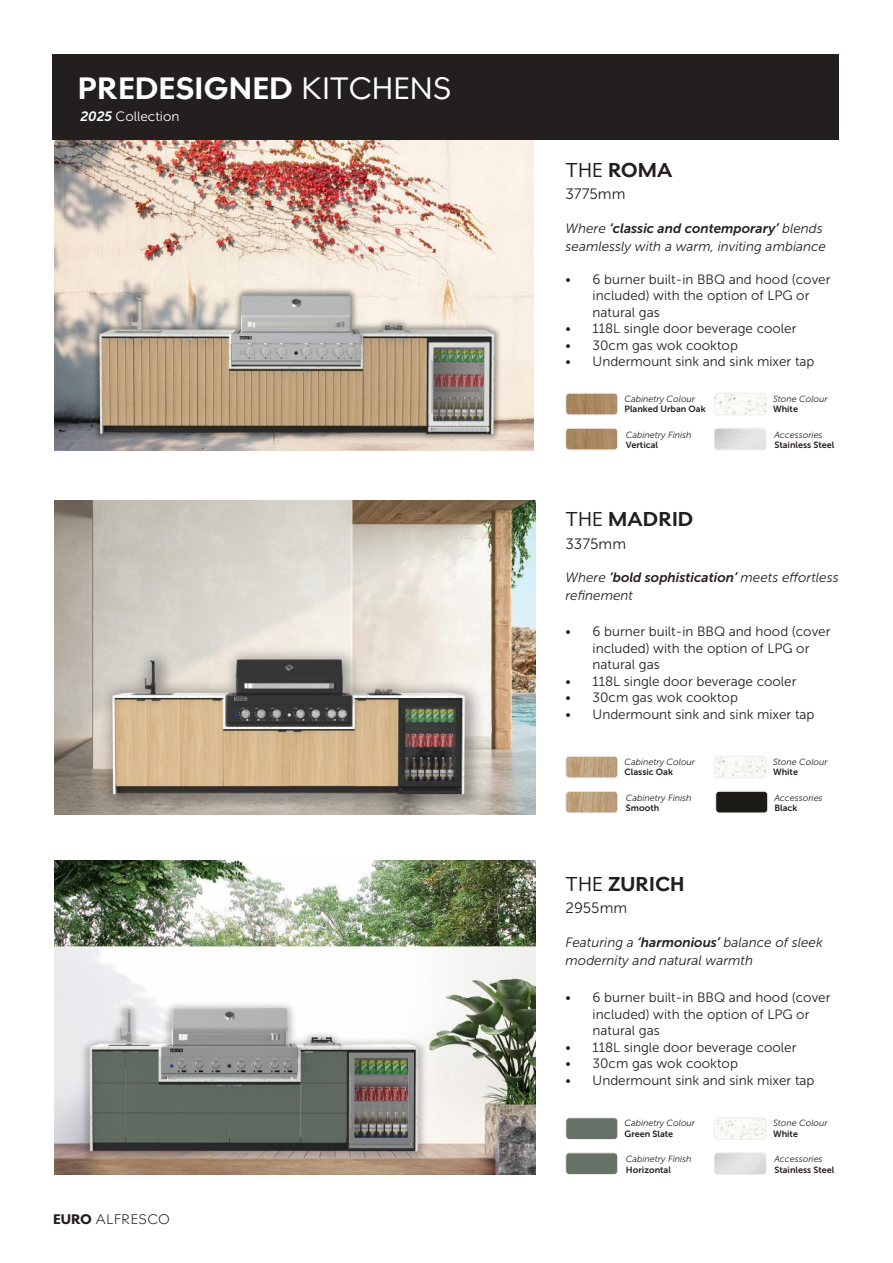
<style>
.page{position:relative;width:893px;height:1263px;background:#fff}
.page>*{position:absolute;margin:0;border:0;box-sizing:border-box;transform-origin:0 0}
.t1{font:700 30px "Widescreen";color:#fff}
.t2{font:700 19.5px "Widescreen";color:#241f1f}
.t3{font:15px "Museo Sans 300";color:#241f1f}
.t4{font:13.5px/16.5px "Museo Sans 300";color:#241f1f}
.t5{font:italic 13.5px/18px "Museo Sans 300";color:#241f1f}
.t6{font:italic 13.5px "Museo Sans 700";color:#241f1f}
.t7{font:13.5px "Museo Sans 300";color:#fff}
.t8{font:300 13.5px "Widescreen";letter-spacing:.03em;color:#241f1f}
.t9{font:italic 9px "Museo Sans 300";color:#241f1f}
.t10{font:9px "Museo Sans 700";color:#241f1f}
.s1{font-weight:400}
.s2{font-family:"Museo Sans 700";font-style:italic}
.s3{font-weight:800}
.s4{font-family:"Museo Sans 300"}
.s5{font-family:"Museo Sans 700"}
</style>
<div class="page">
<img style="left:54px;top:139px;width:480px;height:312px">
<div style="left:53px;top:54px;width:786px;height:85px;background:#241f1f"></div>
<img style="left:54px;top:500px;width:481px;height:314px">
<img style="left:54px;top:861px;width:481px;height:313px">
<img style="left:566px;top:393px;width:52px;height:22px">
<div style="left:566px;top:393px;width:52px;height:22px;border:1px solid #f0efee;border-radius:4px"></div>
<img style="left:567px;top:428px;width:51px;height:22px">
<div style="left:565px;top:428px;width:53px;height:22px;border:1px solid #f0efee;border-radius:4px"></div>
<img style="left:715px;top:393px;width:51px;height:22px">
<div style="left:714px;top:393px;width:52px;height:22px;border:1px solid #f0efee;border-radius:4px"></div>
<div style="left:714px;top:428px;width:52px;height:22px;border:1px solid #f0efee;border-radius:4px"></div>
<img style="left:566px;top:756px;width:52px;height:22px">
<div style="left:566px;top:756px;width:52px;height:22px;border:1px solid #f0efee;border-radius:4px"></div>
<img style="left:567px;top:791px;width:51px;height:22px">
<div style="left:565px;top:791px;width:53px;height:22px;border:1px solid #f0efee;border-radius:4px"></div>
<img style="left:714px;top:756px;width:52px;height:22px">
<div style="left:714px;top:756px;width:52px;height:22px;border:1px solid #f0efee;border-radius:4px"></div>
<img style="left:717px;top:791px;width:51px;height:22px">
<div style="left:715px;top:791px;width:53px;height:22px;border:1px solid #f0efee;border-radius:4px"></div>
<img style="left:566px;top:1118px;width:50px;height:21px">
<div style="left:566px;top:1117px;width:52px;height:23px;border:1px solid #f0efee;border-radius:4px"></div>
<img style="left:567px;top:1154px;width:49px;height:19px">
<div style="left:565px;top:1152px;width:53px;height:23px;border:1px solid #f0efee;border-radius:4px"></div>
<img style="left:716px;top:1118px;width:50px;height:21px">
<div style="left:714px;top:1117px;width:52px;height:23px;border:1px solid #f0efee;border-radius:4px"></div>
<div style="left:714px;top:1152px;width:52px;height:23px;border:1px solid #f0efee;border-radius:4px"></div>
<h1 class="t1" style="left:78px;top:68px;width:375px">PREDESIGNED <span class="s1">KITCHENS</span></h1>
<p class="t7" style="left:80px;top:109px;width:101px"><span class="s2">2025</span> Collection</p>
<p class="t8" style="left:53px;top:1210px;width:118px"><span class="s3">EURO</span> ALFRESCO</p>
<h2 class="t2" style="left:566px;top:156px;width:109px"><span class="s1">THE</span> ROMA</h2>
<p class="t3" style="left:566px;top:186px;width:61px">3775mm</p>
<p class="t6" style="left:566px;top:220px;width:259px"><span class="s4">Where</span> ‘classic and contemporary’ <span class="s4">blends</span></p>
<p class="t5" style="left:566px;top:237px;width:262px">seamlessly with a warm, inviting ambiance</p>
<p class="t4" style="left:593px;top:271px;width:239px;text-indent:-27px">• 6 burner built-in BBQ and hood (cover included) with the option of LPG or natural gas</p>
<p class="t4" style="left:566px;top:320px;width:232px">• 118L single door beverage cooler</p>
<p class="t4" style="left:566px;top:337px;width:174px">• 30cm gas wok cooktop</p>
<p class="t4" style="left:566px;top:353px;width:250px">• Undermount sink and sink mixer tap</p>
<p class="t9" style="left:624px;top:394px;width:72px">Cabinetry Colour</p>
<p class="t10" style="left:624px;top:404px;width:83px">Planked Urban Oak</p>
<p class="t9" style="left:626px;top:430px;width:67px">Cabinetry Finish</p>
<p class="t10" style="left:626px;top:440px;width:34px">Vertical</p>
<p class="t9" style="left:773px;top:394px;width:56px">Stone Colour</p>
<p class="t10" style="left:773px;top:404px;width:26px">White</p>
<p class="t9" style="left:774px;top:430px;width:50px">Accessories</p>
<p class="t10" style="left:774px;top:440px;width:61px">Stainless Steel</p>
<h2 class="t2" style="left:566px;top:506px;width:129px"><span class="s1">THE</span> MADRID</h2>
<p class="t3" style="left:566px;top:536px;width:62px">3375mm</p>
<p class="t5" style="left:566px;top:569px;width:275px">Where <span class="s5">‘bold sophistication’</span> meets effortless refinement</p>
<p class="t4" style="left:593px;top:623px;width:239px;text-indent:-27px">• 6 burner built-in BBQ and hood (cover included) with the option of LPG or natural gas</p>
<p class="t4" style="left:566px;top:673px;width:232px">• 118L single door beverage cooler</p>
<p class="t4" style="left:566px;top:689px;width:174px">• 30cm gas wok cooktop</p>
<p class="t4" style="left:566px;top:706px;width:250px">• Undermount sink and sink mixer tap</p>
<p class="t9" style="left:624px;top:757px;width:72px">Cabinetry Colour</p>
<p class="t10" style="left:624px;top:767px;width:50px">Classic Oak</p>
<p class="t9" style="left:626px;top:793px;width:67px">Cabinetry Finish</p>
<p class="t10" style="left:626px;top:803px;width:35px">Smooth</p>
<p class="t9" style="left:773px;top:757px;width:56px">Stone Colour</p>
<p class="t10" style="left:773px;top:767px;width:26px">White</p>
<p class="t9" style="left:774px;top:793px;width:50px">Accessories</p>
<p class="t10" style="left:774px;top:803px;width:25px">Black</p>
<h2 class="t2" style="left:566px;top:870px;width:120px"><span class="s1">THE</span> ZURICH</h2>
<p class="t3" style="left:566px;top:900px;width:63px">2955mm</p>
<p class="t5" style="left:566px;top:933px;width:259px">Featuring a <span class="s5">‘harmonious’</span> balance of sleek modernity and natural warmth</p>
<p class="t4" style="left:593px;top:989px;width:239px;text-indent:-27px">• 6 burner built-in BBQ and hood (cover included) with the option of LPG or natural gas</p>
<p class="t4" style="left:566px;top:1039px;width:232px">• 118L single door beverage cooler</p>
<p class="t4" style="left:566px;top:1055px;width:174px">• 30cm gas wok cooktop</p>
<p class="t4" style="left:566px;top:1072px;width:250px">• Undermount sink and sink mixer tap</p>
<p class="t9" style="left:624px;top:1118px;width:72px">Cabinetry Colour</p>
<p class="t10" style="left:624px;top:1129px;width:50px">Green Slate</p>
<p class="t9" style="left:626px;top:1154px;width:67px">Cabinetry Finish</p>
<p class="t10" style="left:626px;top:1165px;width:47px">Horizontal</p>
<p class="t9" style="left:773px;top:1118px;width:56px">Stone Colour</p>
<p class="t10" style="left:773px;top:1129px;width:26px">White</p>
<p class="t9" style="left:774px;top:1154px;width:50px">Accessories</p>
<p class="t10" style="left:774px;top:1165px;width:61px">Stainless Steel</p>
</div>
